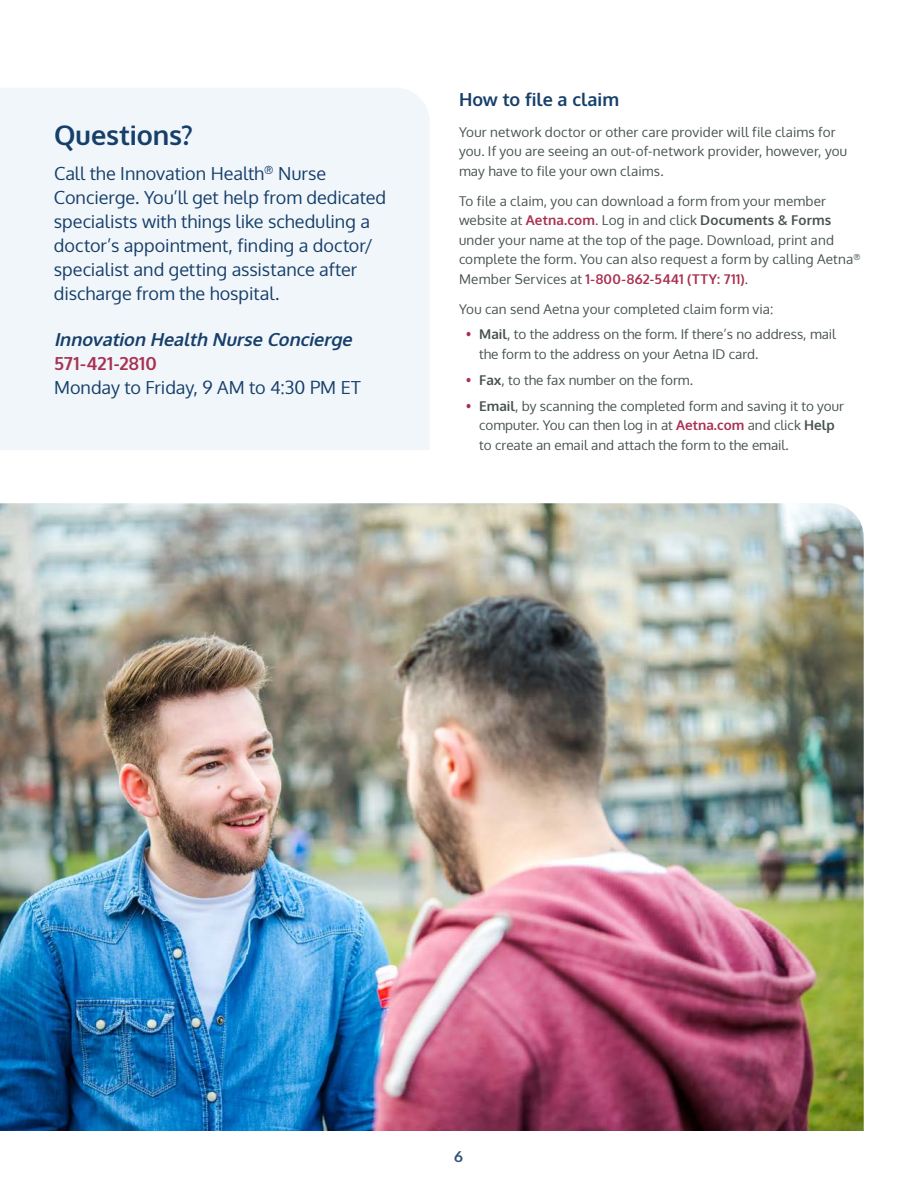
<style>
.page{position:relative;width:918px;height:1188px;background:#fff}
.page>*{position:absolute;margin:0;border:0;box-sizing:border-box;transform-origin:0 0}
.t1{font:700 27px "Oxygen";color:#163f6a}
.t2{font:18px/24px "Oxygen";color:#163f6a}
.t3{font:italic 700 18px/24px "Oxygen";color:#163f6a}
.t4{font:700 18px "Oxygen";color:#163f6a}
.t5{font:700 15px "Oxygen";color:#335379}
.t6{font:13.5px/19.5px "Oxygen";letter-spacing:.005em;color:#475350}
.s1{font-style:normal;color:#a83151}
.s2{font-weight:400;font-style:normal}
.s3{font-weight:700;color:#a83151}
.s4{font-weight:700}
.s5{color:#a83151}
</style>
<div class="page">
<div style="left:0;top:88px;width:429px;height:362px;background:#f1f6fb"></div>
<img style="left:0;top:503px;width:864px;height:628px">
<h2 class="t1" style="left:54px;top:119px;width:140px">Questions?</h2>
<p class="t2" style="left:54px;top:162px;width:334px">Call the Innovation Health<sup>®</sup> Nurse Concierge. You’ll get help from dedicated specialists with things like scheduling a doctor’s appointment, finding a doctor/ specialist and getting assistance after discharge from the hospital.</p>
<p class="t3" style="left:54px;top:328px;width:308px">Innovation Health Nurse Concierge<br><span class="s1">571-421-2810<br></span><span class="s2">Monday to Friday, 9 AM to 4:30 PM ET</span></p>
<h3 class="t4" style="left:459px;top:88px;width:162px">How to file a claim</h3>
<p class="t6" style="left:459px;top:122px;width:390px">Your network doctor or other care provider will file claims for you. If you are seeing an out-of-network provider, however, you may have to file your own claims.</p>
<p class="t6" style="left:459px;top:191px;width:403px">To file a claim, you can download a form from your member website at <span class="s3">Aetna.com</span>. Log in and click <span class="s4">Documents &amp; Forms </span>under your name at the top of the page. Download, print and complete the form. You can also request a form by calling Aetna<sup>® </sup>Member Services at <span class="s3">1-800-862-5441 (TTY: 711)</span>.</p>
<p class="t6" style="left:459px;top:300px;width:316px">You can send Aetna your completed claim form via:</p>
<p class="t6" style="left:479px;top:324px;width:358px;text-indent:-14px"><span class="s5">•</span> <span class="s4">Mail</span>, to the address on the form. If there’s no address, mail the form to the address on your Aetna ID card.</p>
<p class="t6" style="left:466px;top:370px;width:229px"><span class="s5">•</span> <span class="s4">Fax</span>, to the fax number on the form.</p>
<p class="t6" style="left:479px;top:396px;width:366px;text-indent:-14px"><span class="s5">•</span> <span class="s4">Email</span>, by scanning the completed form and saving it to your computer. You can then log in at <span class="s3">Aetna.com</span> and click <span class="s4">Help </span>to create an email and attach the form to the email.</p>
<p class="t5" style="left:454px;top:1147px;width:10px">6</p>
</div>
